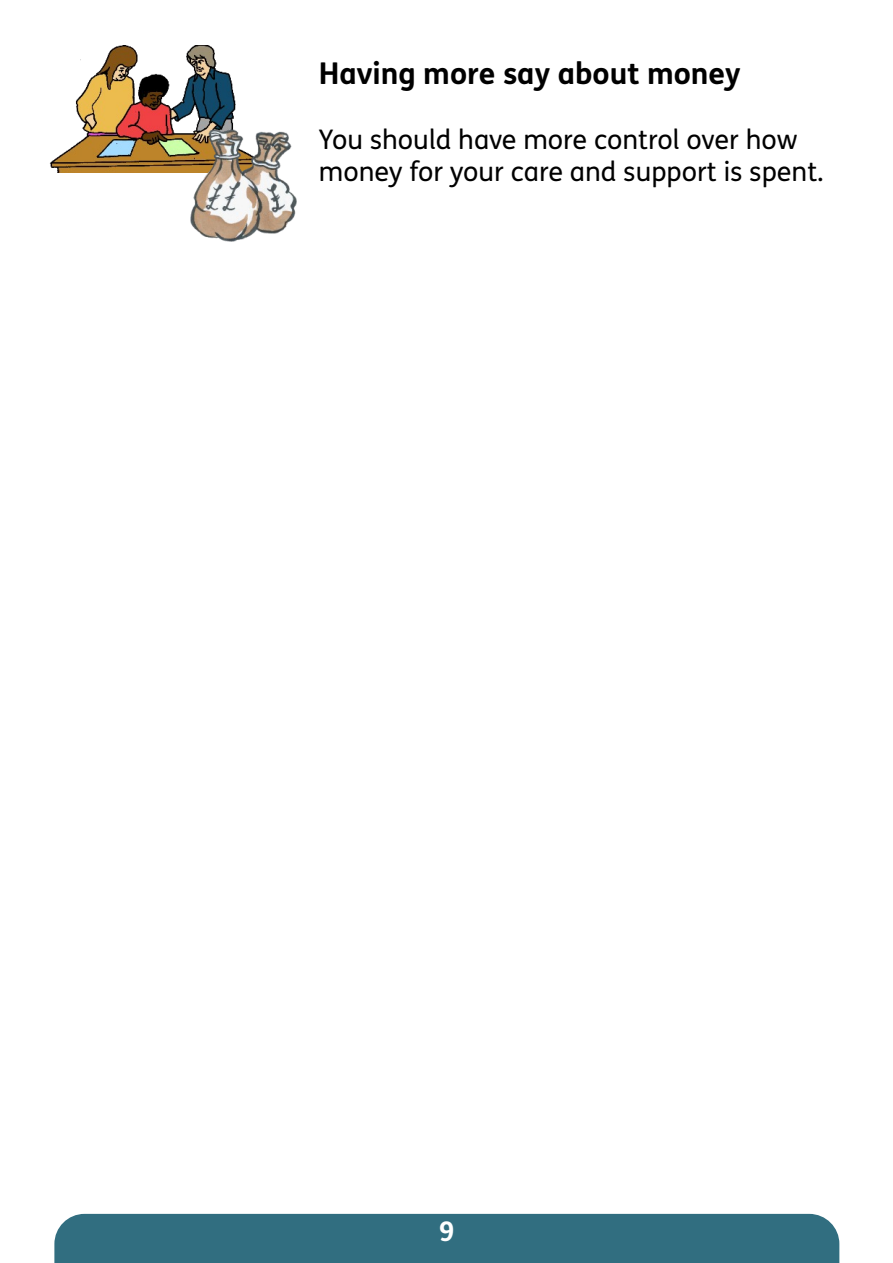
<style>
.page{position:relative;width:893px;height:1263px;background:#fff}
.page>*{position:absolute;margin:0;border:0;box-sizing:border-box;transform-origin:0 0}
.t1{font:700 30px "FS Me";color:#000}
.t2{font:27px/32.1px "FS Me";color:#000}
.t3{font:700 27px "FS Me";color:#fff}
</style>
<div class="page">
<div style="left:54px;top:1214px;width:785px;height:49px;background:#316e80"></div>
<img style="left:49px;top:46px;width:187px;height:127px">
<img style="left:190px;top:129px;width:106px;height:113px">
<h1 class="t1" style="left:319px;top:62px;width:423px">Having more say about money</h1>
<p class="t2" style="left:319px;top:126px;width:506px">You should have more control over how money for your care and support is spent.</p>
<p class="t3" style="left:439px;top:1220px;width:17px">9</p>
</div>
